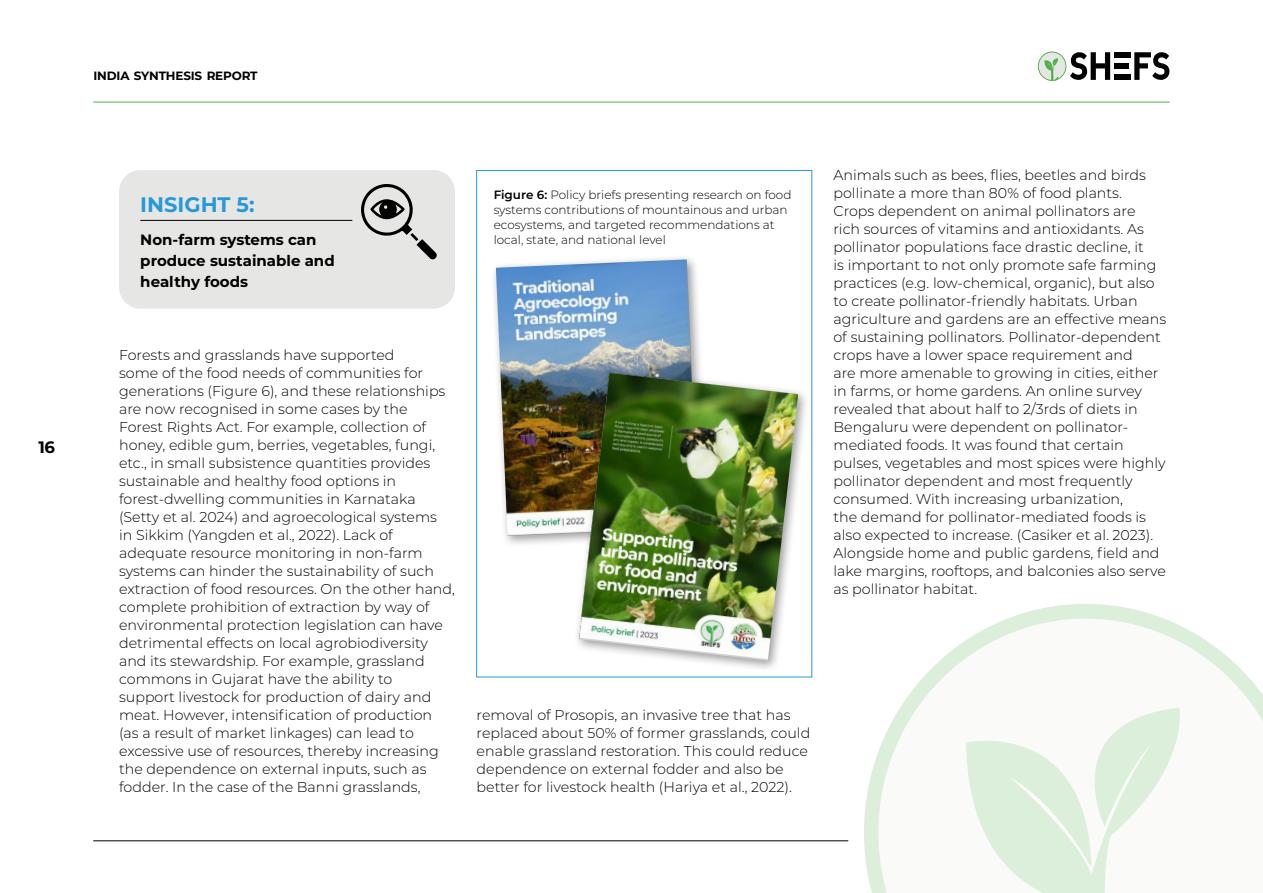
<style>
.page{position:relative;width:1263px;height:893px;background:#fff}
.page>*{position:absolute;margin:0;border:0;box-sizing:border-box;transform-origin:0 0}
.t1{font:700 21px "Montserrat";color:#2699d6}
.t2{font:700 16.5px "Montserrat";color:#000}
.t3{font:700 15px/21px "Montserrat";color:#000}
.t4{font:300 14.25px/18px "Montserrat";color:#000}
.t5{font:300 12px/15px "Montserrat";color:#000}
.t6{font:700 12px "Montserrat";letter-spacing:-.015em;color:#000}
.s1{font-weight:600}
</style>
<div class="page">
<svg style="left:1134px;top:52px;width:35px;height:28px"></svg>
<div style="left:1114px;top:52px;width:17px;height:5px;background:#000"></div>
<div style="left:1114px;top:63px;width:15px;height:6px;background:#000"></div>
<div style="left:1114px;top:75px;width:17px;height:5px;background:#000"></div>
<svg style="left:1038px;top:52px;width:72px;height:29px"></svg>
<hr style="left:94px;top:102px;width:1075px;height:1px;background:#50af47">
<hr style="left:94px;top:840px;width:754px;height:1px;background:#000">
<div style="left:119px;top:170px;width:336px;height:139px;background:#e6e6e5;border-radius:21px"></div>
<hr style="left:140px;top:220px;width:212px;height:1px;background:#000">
<svg style="left:361px;top:184px;width:76px;height:75px"></svg>
<div style="left:490px;top:254px;width:221px;height:294px;background:#000;opacity:.4"></div>
<img style="left:496px;top:259px;width:202px;height:277px">
<div style="left:573px;top:367px;width:237px;height:305px;background:#000;opacity:.4"></div>
<img style="left:579px;top:373px;width:219px;height:288px">
<svg style="left:864px;top:604px;width:399px;height:289px"></svg>
<p class="t2" style="left:38px;top:435px;width:18px">16</p>
<p class="t6" style="left:94px;top:67px;width:166px">INDIA SYNTHESIS REPORT</p>
<h1 class="t1" style="left:140px;top:189px;width:116px">INSIGHT 5:</h1>
<p class="t3" style="left:140px;top:229px;width:196px">Non-farm systems can produce sustainable and healthy foods</p>
<p class="t5" style="left:494px;top:187px;width:299px"><span class="s1">Figure 6:</span> Policy briefs presenting research on food systems contributions of mountainous and urban ecosystems, and targeted recommendations at local, state, and national level</p>
<p class="t4" style="left:119px;top:345px;width:337px">Forests and grasslands have supported<br>some of the food needs of communities for generations (Figure 6), and these relationships are now recognised in some cases by the Forest Rights Act. For example, collection of honey, edible gum, berries, vegetables, fungi, etc., in small subsistence quantities provides sustainable and healthy food options in forest-dwelling communities in Karnataka (Setty et al. 2024) and agroecological systems<br>in Sikkim (Yangden et al., 2022). Lack of adequate resource monitoring in non-farm systems can hinder the sustainability of such extraction of food resources. On the other hand, complete prohibition of extraction by way of environmental protection legislation can have detrimental effects on local agrobiodiversity and its stewardship. For example, grassland commons in Gujarat have the ability to<br>support livestock for production of dairy and meat. However, intensification of production (as a result of market linkages) can lead to excessive use of resources, thereby increasing the dependence on external inputs, such as fodder. In the case of the Banni grasslands,</p>
<p class="t4" style="left:477px;top:705px;width:335px">removal of Prosopis, an invasive tree that has replaced about 50% of former grasslands, could enable grassland restoration. This could reduce dependence on external fodder and also be better for livestock health (Hariya et al., 2022).</p>
<p class="t4" style="left:833px;top:165px;width:334px">Animals such as bees, flies, beetles and birds pollinate a more than 80% of food plants.<br>Crops dependent on animal pollinators are<br>rich sources of vitamins and antioxidants. As pollinator populations face drastic decline, it<br>is important to not only promote safe farming practices (e.g. low-chemical, organic), but also to create pollinator-friendly habitats. Urban agriculture and gardens are an effective means of sustaining pollinators. Pollinator-dependent crops have a lower space requirement and<br>are more amenable to growing in cities, either in farms, or home gardens. An online survey revealed that about half to 2/3rds of diets in Bengaluru were dependent on pollinator&shy;mediated foods. It was found that certain pulses, vegetables and most spices were highly pollinator dependent and most frequently consumed. With increasing urbanization,<br>the demand for pollinator-mediated foods is also expected to increase. (Casiker et al. 2023).<br>Alongside home and public gardens, field and lake margins, rooftops, and balconies also serve as pollinator habitat.</p>
</div>
